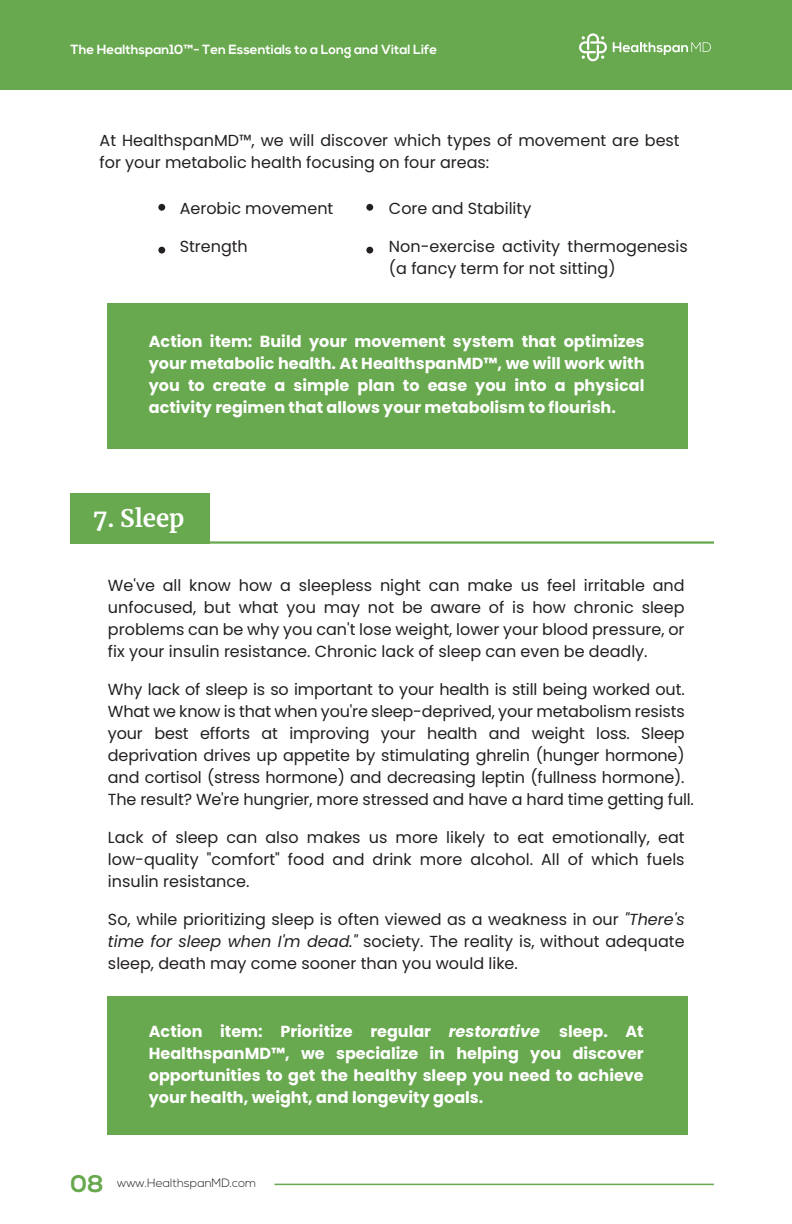
<style>
.page{position:relative;width:792px;height:1224px;background:#fff}
.page>*{position:absolute;margin:0;border:0;box-sizing:border-box;transform-origin:0 0}
.t1{font:700 24px "Merriweather";color:#fff}
.t2{font:700 24px "Nexa";color:#68a84e}
.t3{font:16px/22px "Poppins";letter-spacing:-.01em;color:#231f20}
.t4{font:700 16px/22px "Poppins";color:#fff;text-align:justify}
.t5{font:700 13.4px "Nexa";color:#fff}
.t6{font:300 12px "Nexa";color:#231f20}
.s1{font-style:italic}
</style>
<div class="page">
<div style="left:158px;top:204px;width:7px;height:7px;background:#231f20;border-radius:50%"></div>
<div style="left:158px;top:247px;width:7px;height:7px;background:#231f20;border-radius:50%"></div>
<div style="left:107px;top:304px;width:580px;height:145px;background:#68a84e"></div>
<div style="left:107px;top:997px;width:580px;height:138px;background:#68a84e"></div>
<div style="left:71px;top:493px;width:139px;height:51px;background:#68a84e"></div>
<hr style="left:71px;top:541px;width:643px;height:3px;background:#68a84e">
<div style="left:366px;top:204px;width:7px;height:7px;background:#231f20;border-radius:50%"></div>
<div style="left:366px;top:247px;width:7px;height:7px;background:#231f20;border-radius:50%"></div>
<hr style="left:274px;top:1184px;width:440px;height:1px;background:#68a84e">
<div style="left:0;top:0;width:792px;height:90px;background:#68a84e"></div>
<svg style="left:579px;top:33px;width:132px;height:29px"></svg>
<p class="t5" style="left:71px;top:42px;width:368px">The Healthspan10™- Ten Essentials to a Long and Vital Life</p>
<p class="t3" style="left:100px;top:129px;width:582px">At HealthspanMD™, we will discover which types of movement are best for your metabolic health focusing on four areas:</p>
<p class="t3" style="left:180px;top:197px;width:155px">Aerobic movement</p>
<p class="t3" style="left:180px;top:235px;width:70px">Strength</p>
<p class="t3" style="left:389px;top:197px;width:144px">Core and Stability</p>
<p class="t3" style="left:389px;top:235px;width:300px">Non-exercise activity thermogenesis (a fancy term for not sitting)</p>
<p class="t4" style="left:149px;top:330px;width:497px">Action item: Build your movement system that optimizes your metabolic health. At HealthspanMD™, we will work with you to create a simple plan to ease you into a physical activity regimen that allows your metabolism to flourish.</p>
<h1 class="t1" style="left:93px;top:501px;width:93px">7. Sleep</h1>
<p class="t3" style="left:108px;top:574px;width:578px;text-align:justify">We've all know how a sleepless night can make us feel irritable and unfocused, but what you may not be aware of is how chronic sleep problems can be why you can't lose weight, lower your blood pressure, or fix your insulin resistance. Chronic lack of sleep can even be deadly.</p>
<p class="t3" style="left:108px;top:678px;width:588px">Why lack of sleep is so important to your health is still being worked out.<br>What we know is that when you're sleep-deprived, your metabolism resists your best efforts at improving your health and weight loss. Sleep deprivation drives up appetite by stimulating ghrelin (hunger hormone) and cortisol (stress hormone) and decreasing leptin (fullness hormone).<br>The result? We're hungrier, more stressed and have a hard time getting full.</p>
<p class="t3" style="left:108px;top:826px;width:578px;text-align:justify">Lack of sleep can also makes us more likely to eat emotionally, eat low-quality "comfort" food and drink more alcohol. All of which fuels insulin resistance.</p>
<p class="t3" style="left:108px;top:908px;width:578px;text-align:justify">So, while prioritizing sleep is often viewed as a weakness in our <span class="s1">"There's time for sleep when I'm dead."</span> society. The reality is, without adequate sleep, death may come sooner than you would like.</p>
<p class="t4" style="left:149px;top:1020px;width:496px">Action item: Prioritize regular <span class="s1">restorative</span> sleep. At HealthspanMD™, we specialize in helping you discover opportunities to get the healthy sleep you need to achieve your health, weight, and longevity goals.</p>
<h1 class="t2" style="left:71px;top:1170px;width:35px">08</h1>
<p class="t6" style="left:117px;top:1176px;width:141px">www.HealthspanMD.com</p>
</div>
